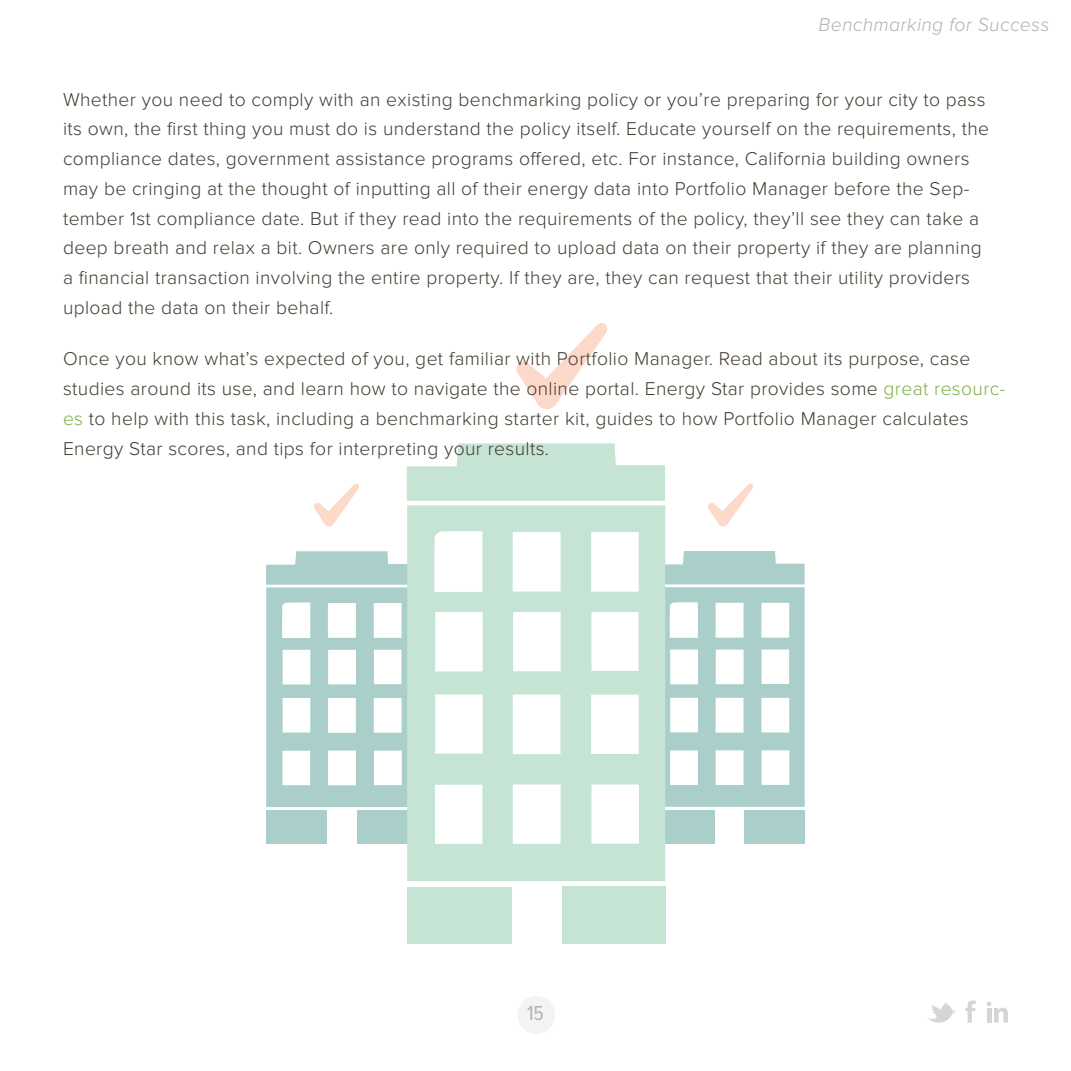
<style>
.page{position:relative;width:1071px;height:1071px;background:#fff}
.page>*{position:absolute;margin:0;border:0;box-sizing:border-box;transform-origin:0 0}
.t1{font:21px "Proxima Nova Cond";color:#b3b1ad}
.t2{font:300 19.25px/29.8px "Proxima Nova";letter-spacing:.02em;color:#413b30}
.t3{font:italic 300 19.25px "Proxima Nova";letter-spacing:.02em;color:#b3b1ad}
.s1{color:#7eae47}
</style>
<div class="page">
<svg style="left:665px;top:551px;width:140px;height:256px"></svg>
<div style="left:744px;top:810px;width:61px;height:33px;background:#aacfcb"></div>
<div style="left:654px;top:810px;width:61px;height:33px;background:#aacfcb"></div>
<svg style="left:266px;top:551px;width:141px;height:256px"></svg>
<div style="left:357px;top:810px;width:60px;height:34px;background:#aacfcb"></div>
<div style="left:266px;top:810px;width:61px;height:34px;background:#aacfcb"></div>
<svg style="left:407px;top:505px;width:258px;height:376px;fill:#c5e4d3"></svg>
<svg style="left:407px;top:443px;width:258px;height:58px;background:#cee8da"></svg>
<div style="left:562px;top:887px;width:104px;height:57px;background:#c5e4d3"></div>
<div style="left:407px;top:887px;width:104px;height:57px;background:#c5e4d3"></div>
<svg style="left:516px;top:323px;width:92px;height:86px"></svg>
<svg style="left:314px;top:483px;width:45px;height:44px"></svg>
<svg style="left:708px;top:483px;width:45px;height:44px"></svg>
<div style="left:517px;top:996px;width:38px;height:38px;background:#f2f4f4;border-radius:50%"></div>
<svg style="left:928px;top:1003px;width:27px;height:20px"></svg>
<svg style="left:965px;top:1001px;width:11px;height:22px"></svg>
<svg style="left:987px;top:1002px;width:21px;height:21px"></svg>
<p class="t3" style="left:819px;top:16px;width:233px">Benchmarking for Success</p>
<p class="t2" style="left:63px;top:85px;width:928px">Whether you need to comply with an existing benchmarking policy or you’re preparing for your city to pass its own, the first thing you must do is understand the policy itself. Educate yourself on the requirements, the compliance dates, government assistance programs offered, etc. For instance, California building owners may be cringing at the thought of inputting all of their energy data into Portfolio Manager before the Sep&shy;tember 1st compliance date. But if they read into the requirements of the policy, they’ll see they can take a deep breath and relax a bit. Owners are only required to upload data on their property if they are planning a financial transaction involving the entire property. If they are, they can request that their utility providers upload the data on their behalf.</p>
<p class="t2" style="left:63px;top:345px;width:944px">Once you know what’s expected of you, get familiar with Portfolio Manager. Read about its purpose, case studies around its use, and learn how to navigate the online portal. Energy Star provides some <span class="s1">great resourc&shy;es</span> to help with this task, including a benchmarking starter kit, guides to how Portfolio Manager calculates Energy Star scores, and tips for interpreting your results.</p>
<p class="t1" style="left:527px;top:1003px;width:18px">15</p>
</div>
